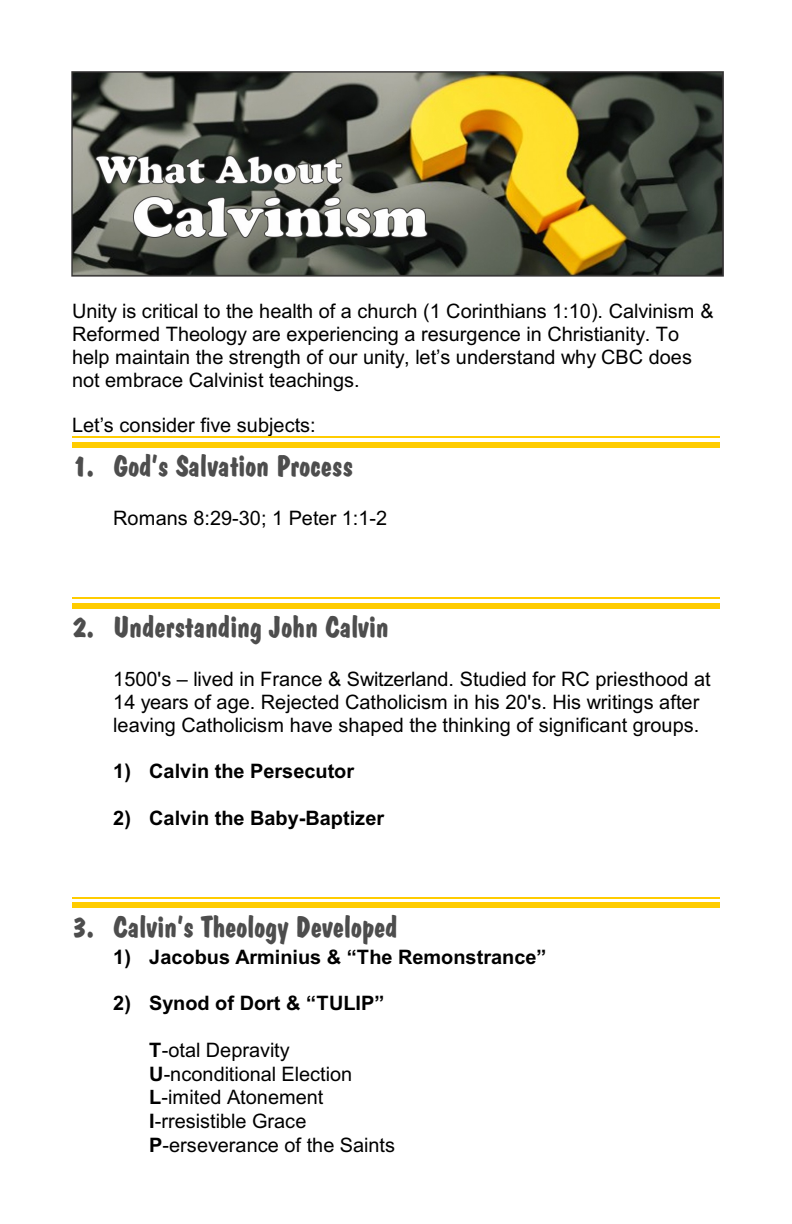
<style>
.page{position:relative;width:792px;height:1224px;background:#fff}
.page>*{position:absolute;margin:0;border:0;box-sizing:border-box;transform-origin:0 0}
.t1{font:30px "Dom Bold BT";color:#4d4d4d}
.t2{font:20px/22.8px "Arial";color:#000}
.t3{font:700 20px "Arial";color:#000}
.s1{font-weight:700}
</style>
<div class="page">
<img style="left:72px;top:72px;width:652px;height:205px">
<hr style="left:72px;top:437px;width:648px;height:1px;background:#fc0">
<div style="left:72px;top:442px;width:648px;height:5px;background:#fc0"></div>
<hr style="left:72px;top:598px;width:648px;height:1px;background:#fc0">
<div style="left:72px;top:603px;width:648px;height:5px;background:#fc0"></div>
<hr style="left:72px;top:897px;width:648px;height:2px;background:#fc0">
<div style="left:72px;top:903px;width:648px;height:5px;background:#fc0"></div>
<p class="t2" style="left:72px;top:302px;width:643px">Unity is critical to the health of a church (1 Corinthians 1:10). Calvinism &amp; Reformed Theology are experiencing a resurgence in Christianity. To help maintain the strength of our unity, let’s understand why CBC does not embrace Calvinist teachings.</p>
<p class="t2" style="left:72px;top:416px;width:245px">Let’s consider five subjects:</p>
<h1 class="t1" style="left:72px;top:453px;width:282px">1. God’s Salvation Process</h1>
<p class="t2" style="left:113px;top:509px;width:275px">Romans 8:29-30; 1 Peter 1:1-2</p>
<h1 class="t1" style="left:72px;top:614px;width:318px">2. Understanding John Calvin</h1>
<p class="t2" style="left:113px;top:670px;width:599px">1500's – lived in France &amp; Switzerland. Studied for RC priesthood at<br>14 years of age. Rejected Catholicism in his 20's. His writings after leaving Catholicism have shaped the thinking of significant groups.</p>
<p class="t3" style="left:113px;top:764px;width:242px">1) Calvin the Persecutor</p>
<p class="t3" style="left:113px;top:810px;width:273px">2) Calvin the Baby-Baptizer</p>
<h1 class="t1" style="left:72px;top:914px;width:327px">3. Calvin’s Theology Developed</h1>
<p class="t3" style="left:113px;top:949px;width:435px">1) Jacobus Arminius &amp; “The Remonstrance”</p>
<p class="t3" style="left:113px;top:996px;width:273px">2) Synod of Dort &amp; “TULIP”</p>
<p class="t2" style="left:149px;top:1040px;width:247px;line-height:23.8px"><span class="s1">T</span>-otal Depravity<br><span class="s1">U</span>-nconditional Election<br><span class="s1">L</span>-imited Atonement<br><span class="s1">I</span>-rresistible Grace<br><span class="s1">P</span>-erseverance of the Saints</p>
</div>
